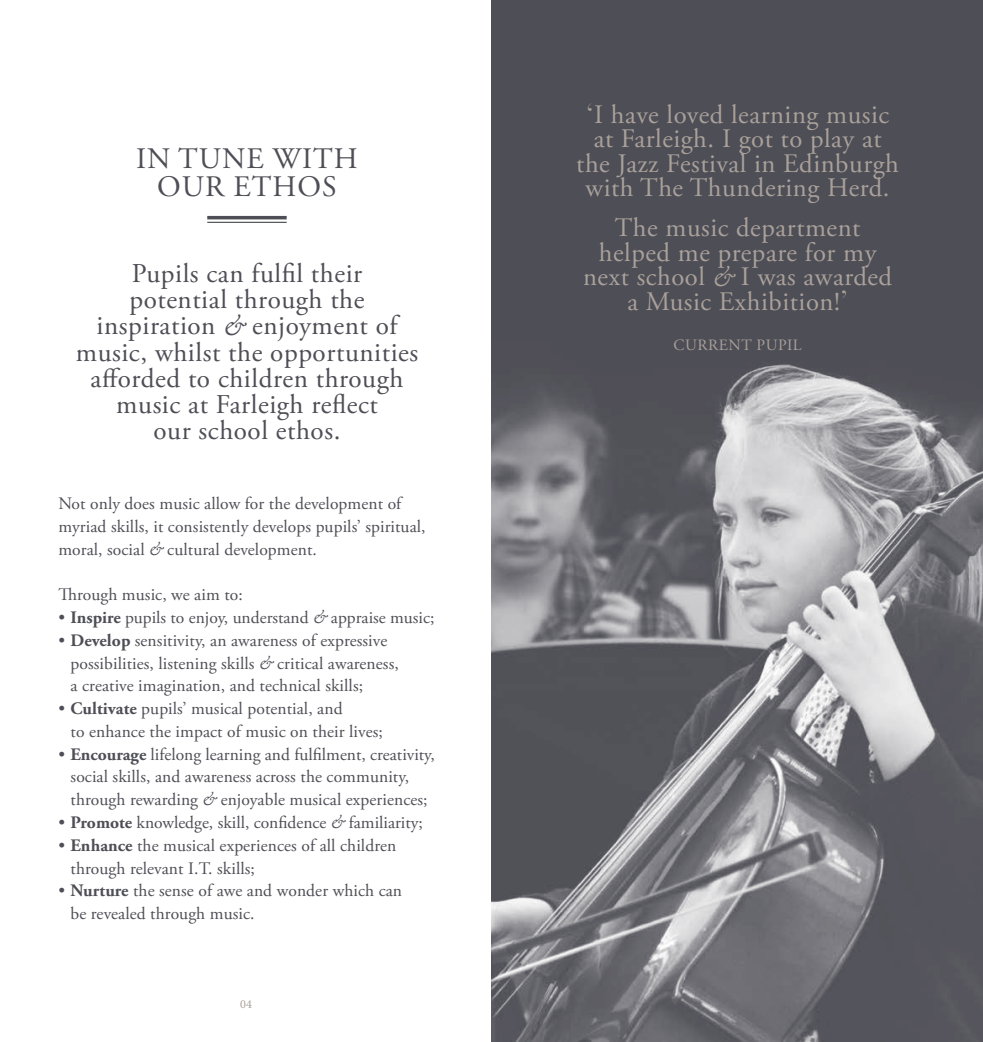
<style>
.page{position:relative;width:983px;height:1042px;background:#fff}
.page>*{position:absolute;margin:0;border:0;box-sizing:border-box;transform-origin:0 0}
.t1{font:29.75px/28px "Adobe Garamond Pro";letter-spacing:.035em;color:#4e4e56;text-align:center}
.t2{font:27.12px/26.2px "Adobe Garamond Pro";letter-spacing:.02em;color:#4e4e56;text-align:center}
.t3{font:26.6px/24.5px "Adobe Garamond Pro";letter-spacing:.02em;color:#a9a09a;text-align:center}
.t4{font:17.5px/22.8px "Adobe Garamond Pro";letter-spacing:.005em;color:#4e4e56}
.t5{font:15.75px "Adobe Garamond Pro";letter-spacing:.035em;color:#a9a09a}
.t6{font:12.25px "Minion Pro";color:#a9a09a}
.s1{font-style:italic}
.s2{font-weight:700}
.s3{font-family:"Didot"}
</style>
<div class="page">
<img style="left:491px;top:0;width:491px;height:1042px">
<hr style="left:207px;top:216px;width:79px;height:3px;background:#4e4e56">
<hr style="left:207px;top:222px;width:79px;height:1px;background:#4e4e56">
<h1 class="t1" style="left:136px;top:146px;width:223px">IN TUNE WITH<br>OUR ETHOS</h1>
<h2 class="t2" style="left:76px;top:261px;width:344px">Pupils can fulfil their<br>potential through the inspiration <span class="s1">&amp;</span> enjoyment of music, whilst the opportunities afforded to children through music at Farleigh reflect<br>our school ethos.</h2>
<p class="t4" style="left:58px;top:493px;width:369px">Not only does music allow for the development of myriad skills, it consistently develops pupils’ spiritual, moral, social <span class="s1">&amp;</span> cultural development.</p>
<p class="t4" style="left:58px;top:584px;width:186px">Through music, we aim to:</p>
<p class="t4" style="left:58px;top:607px;width:377px">• <span class="s2">Inspire</span> pupils to enjoy, understand <span class="s1">&amp;</span> appraise music;</p>
<p class="t4" style="left:71px;top:629px;width:329px;text-indent:-12px">• <span class="s2">Develop</span> sensitivity, an awareness of expressive possibilities, listening skills <span class="s1">&amp;</span> critical awareness, a creative imagination, and technical skills;</p>
<p class="t4" style="left:71px;top:698px;width:314px;text-indent:-12px">• <span class="s2">Cultivate</span> pupils’ musical potential, and<br>to enhance the impact of music on their lives;</p>
<p class="t4" style="left:71px;top:743px;width:365px;text-indent:-12px">• <span class="s2">Encourage</span> lifelong learning and fulfilment, creativity, social skills, and awareness across the community, through rewarding <span class="s1">&amp;</span> enjoyable musical experiences;</p>
<p class="t4" style="left:58px;top:811px;width:366px">• <span class="s2">Promote</span> knowledge, skill, confidence <span class="s1">&amp;</span> familiarity;</p>
<p class="t4" style="left:71px;top:834px;width:327px;text-indent:-12px">• <span class="s2">Enhance</span> the musical experiences of all children through relevant I.T. skills;</p>
<p class="t4" style="left:71px;top:880px;width:333px;text-indent:-12px">• <span class="s2">Nurture</span> the sense of awe and wonder which can be revealed through music.</p>
<p class="t6" style="left:240px;top:996px;width:13px">04</p>
<h3 class="t3" style="left:576px;top:103px;width:324px"><span class="s3">‘</span>I have loved learning music at Farleigh. I got to play at the Jazz Festival in Edinburgh with The Thundering Herd.</h3>
<h3 class="t3" style="left:583px;top:217px;width:310px">The music department helped me prepare for my next school <span class="s1">&amp;</span> I was awarded a Music Exhibition!<span class="s3">’</span></h3>
<p class="t5" style="left:673px;top:336px;width:129px">CURRENT PUPIL</p>
</div>
